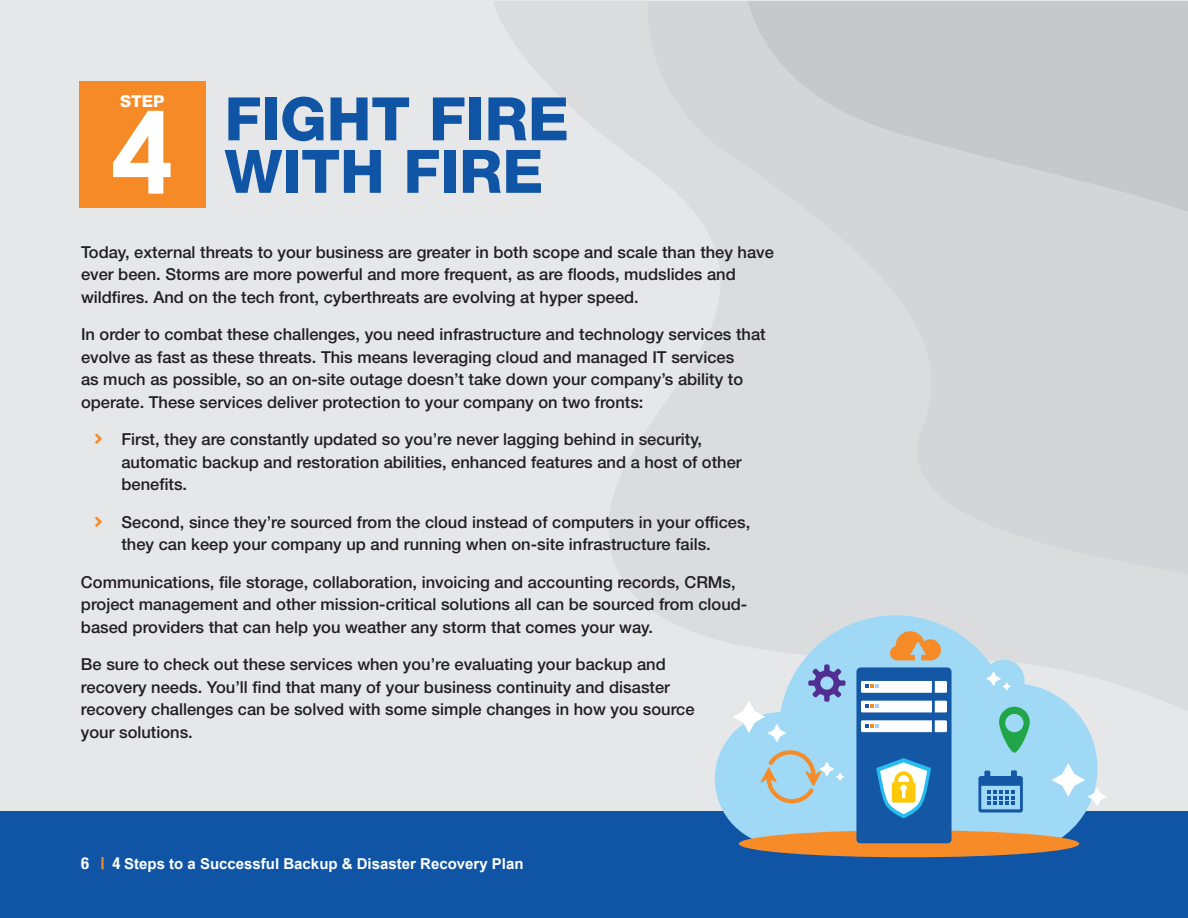
<style>
.page{position:relative;width:1188px;height:918px;background:#fff}
.page>*{position:absolute;margin:0;border:0;box-sizing:border-box;transform-origin:0 0}
.t1{font:800 60px/52.5px "Helvetica Neue LT Std";color:#1055a5}
.t2{font:500 16.5px/22.5px "Helvetica Neue LT Std";color:#231f20}
.t3{font:800 16.5px "Helvetica Neue LT Std";color:#fff}
.t4{font:700 15px "Arial";color:#fff}
.s1{font-family:"Century Gothic";font-weight:700;font-size:112.5px;color:#fff}
.s2{font-family:"Helvetica Neue LT Std";font-stretch:condensed;font-size:16.5px}
.s3{font-family:"Helvetica Neue LT Std";font-stretch:condensed;font-size:16.5px;color:#f68a27}
</style>
<div class="page">
<div style="left:0;top:0;width:1188px;height:811px;background:#e6e7e9"></div>
<svg style="left:493px;top:1px;width:695px;height:709px"></svg>
<svg style="left:647px;top:1px;width:541px;height:591px;fill:#dadcde"></svg>
<svg style="left:748px;top:1px;width:440px;height:484px;fill:#d4d5d9"></svg>
<div style="left:79px;top:81px;width:126px;height:126px;background:#f68a27"></div>
<div style="left:0;top:811px;width:1188px;height:107px;background:#1055a5"></div>
<svg style="left:823px;top:827px;width:10px;height:5px"></svg>
<div style="left:779px;top:615px;width:234px;height:234px;background:#9fd9f6;border-radius:50%"></div>
<div style="left:928px;top:683px;width:170px;height:170px;background:#9fd9f6;border-radius:50%"></div>
<div style="left:983px;top:660px;width:42px;height:42px;background:#9fd9f6;border-radius:50%"></div>
<div style="left:715px;top:712px;width:133px;height:134px;background:#9fd9f6;border-radius:50%"></div>
<div style="left:739px;top:830px;width:340px;height:27px;background:#f68b27;border-radius:50%"></div>
<svg style="left:808px;top:664px;width:38px;height:38px"></svg>
<svg style="left:986px;top:671px;width:25px;height:20px"></svg>
<svg style="left:1051px;top:763px;width:56px;height:44px"></svg>
<svg style="left:733px;top:700px;width:53px;height:43px"></svg>
<div style="left:856px;top:667px;width:96px;height:176px;background:#1357a5;border-radius:4px"></div>
<svg style="left:861px;top:681px;width:86px;height:12px"></svg>
<svg style="left:861px;top:701px;width:86px;height:11px"></svg>
<svg style="left:861px;top:720px;width:86px;height:12px"></svg>
<svg style="left:876px;top:758px;width:55px;height:60px"></svg>
<svg style="left:890px;top:631px;width:51px;height:29px"></svg>
<svg style="left:999px;top:707px;width:31px;height:46px"></svg>
<svg style="left:760px;top:750px;width:85px;height:53px"></svg>
<svg style="left:978px;top:770px;width:45px;height:43px"></svg>
<p class="t3" style="left:120px;top:91px;width:46px">STEP</p>
<h1 class="t1" style="left:111px;top:93px;width:460px;text-indent:114px">FIGHT FIRE<br><span class="s1">4</span> WITH FIRE</h1>
<p class="t2" style="left:81px;top:240px;width:695px">Today, external threats to your business are greater in both scope and scale than they have ever been. Storms are more powerful and more frequent, as are floods, mudslides and wildfires. And on the tech front, cyberthreats are evolving at hyper speed.</p>
<p class="t2" style="left:81px;top:323px;width:686px">In order to combat these challenges, you need infrastructure and technology services that evolve as fast as these threats. This means leveraging cloud and managed IT services<br>as much as possible, so an on-site outage doesn’t take down your company’s ability to operate. These services deliver protection to your company on two fronts:</p>
<p class="t2" style="left:121px;top:428px;width:622px">First, they are constantly updated so you’re never lagging behind in security, automatic backup and restoration abilities, enhanced features and a host of other benefits.</p>
<p class="t2" style="left:121px;top:510px;width:630px">Second, since they’re sourced from the cloud instead of computers in your offices, they can keep your company up and running when on-site infrastructure fails.</p>
<p class="t2" style="left:81px;top:570px;width:668px">Communications, file storage, collaboration, invoicing and accounting records, CRMs, project management and other mission-critical solutions all can be sourced from cloud&shy;based providers that can help you weather any storm that comes your way.</p>
<p class="t2" style="left:81px;top:653px;width:615px">Be sure to check out these services when you’re evaluating your backup and recovery needs. You’ll find that many of your business continuity and disaster recovery challenges can be solved with some simple changes in how you source your solutions.</p>
<p class="t4" style="left:81px;top:854px;width:444px"><span class="s2">6</span> <span class="s3">|</span> <span class="s2">4</span> Steps to a Successful Backup &amp; Disaster Recovery Plan</p>
</div>
